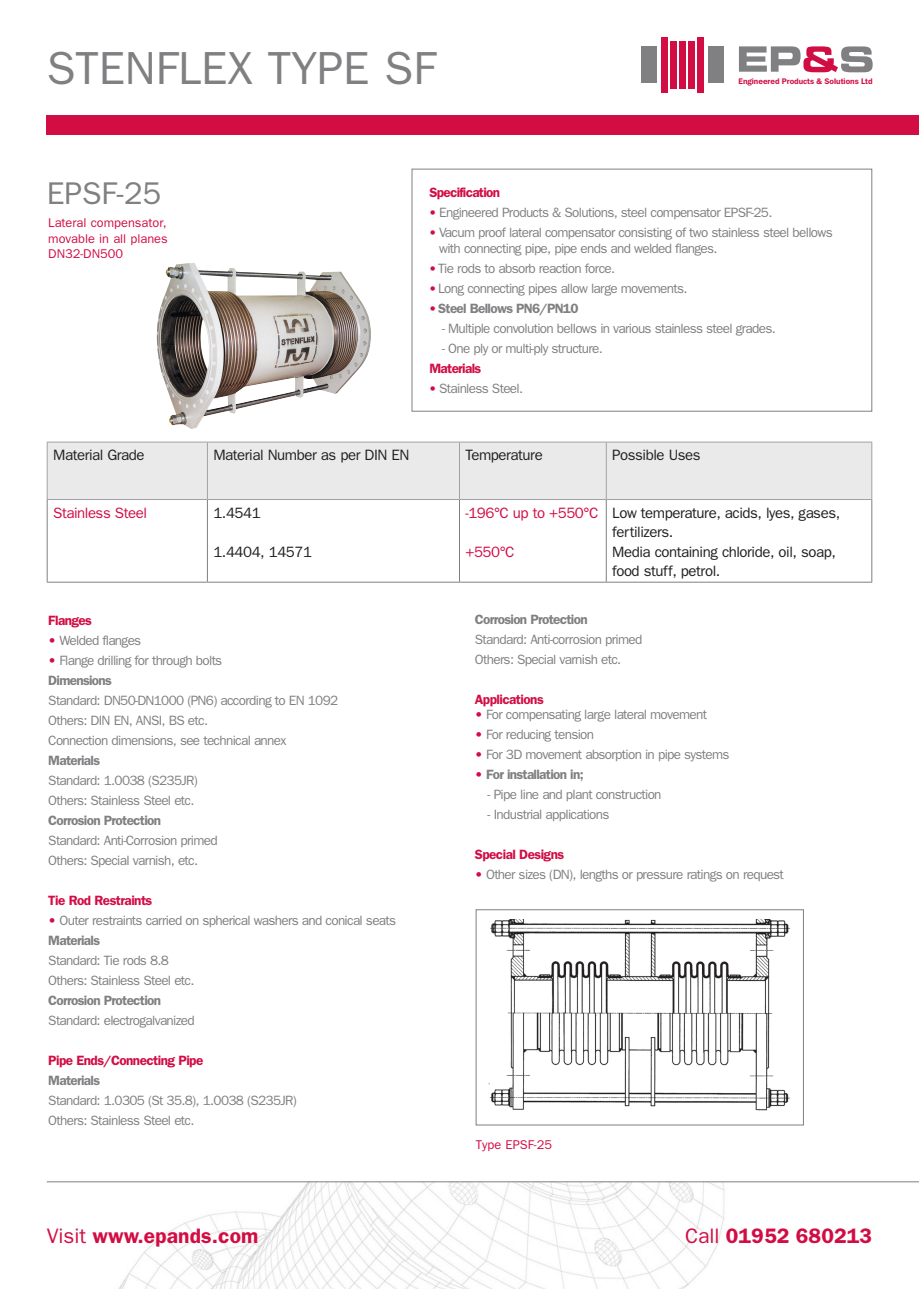
<style>
.page{position:relative;width:919px;height:1289px;background:#fff}
.page>*{position:absolute;margin:0;border:0;box-sizing:border-box;transform-origin:0 0}
.t1{font:46.5px "Franklin Gothic";color:#808083}
.t2{font:31.5px "Franklin Gothic";color:#808083}
.t3{font:600 21px "Franklin Gothic";letter-spacing:.005em;color:#d20d44}
.t4{font:15px/19.5px "Franklin Gothic";letter-spacing:-.03em;color:#231f20}
.t5{font:15px "Franklin Gothic";letter-spacing:-.03em;color:#d20d44}
.t6{font:13.5px/20px "Franklin Gothic";letter-spacing:-.05em;color:#808083}
.t7{font:600 13.5px "Franklin Gothic";letter-spacing:-.05em;color:#808083}
.t8{font:600 13.5px "Franklin Gothic";letter-spacing:-.04em;color:#d20d44}
.t9{font:12.75px/15.3px "Franklin Gothic";color:#d20d44;text-align:justify}
.t10{font:600 8.1px "Franklin Gothic IT Cby BT";color:#d20d44}
.s1{font-family:"DIN";font-weight:700;color:#d20d44}
.s2{color:#d20d44}
.s3{font-weight:600}
.s4{font-weight:400}
.s5{font-weight:400;color:#d20d44}
</style>
<div class="page">
<img style="left:46px;top:1181px;width:718px;height:107px">
<div style="left:47px;top:116px;width:871px;height:19px;background:#d20d44"></div>
<img style="left:156px;top:263px;width:215px;height:166px">
<svg style="left:739px;top:46px;width:133px;height:26px"></svg>
<div style="left:641px;top:46px;width:15px;height:37px;background:#808083"></div>
<div style="left:688px;top:41px;width:6px;height:48px;background:#d20d44"></div>
<div style="left:697px;top:37px;width:6px;height:55px;background:#d20d44"></div>
<div style="left:661px;top:37px;width:6px;height:55px;background:#d20d44"></div>
<div style="left:670px;top:41px;width:6px;height:48px;background:#d20d44"></div>
<div style="left:679px;top:41px;width:6px;height:48px;background:#d20d44"></div>
<div style="left:708px;top:46px;width:15px;height:37px;background:#808083"></div>
<hr style="left:47px;top:1181px;width:871px;height:1px;background:#808083">
<div style="left:48px;top:442px;width:823px;height:57px;background:#eaeaeb"></div>
<hr style="left:47px;top:500px;width:1px;height:82px;background:#808083">
<hr style="left:207px;top:500px;width:1px;height:82px;background:#808083">
<hr style="left:459px;top:500px;width:1px;height:82px;background:#808083">
<hr style="left:606px;top:500px;width:1px;height:82px;background:#808083">
<hr style="left:871px;top:500px;width:1px;height:82px;background:#808083">
<hr style="left:47px;top:582px;width:160px;height:1px;background:#808083">
<hr style="left:207px;top:582px;width:252px;height:1px;background:#808083">
<hr style="left:459px;top:582px;width:147px;height:1px;background:#808083">
<hr style="left:606px;top:582px;width:266px;height:1px;background:#808083">
<hr style="left:207px;top:441px;width:252px;height:1px;background:#a1a1a5">
<hr style="left:606px;top:441px;width:266px;height:1px;background:#a1a1a5">
<hr style="left:871px;top:442px;width:1px;height:57px;background:#a1a1a5">
<hr style="left:207px;top:499px;width:252px;height:1px;background:#a1a1a5">
<hr style="left:606px;top:499px;width:266px;height:1px;background:#a1a1a5">
<hr style="left:459px;top:441px;width:147px;height:1px;background:#a1a1a5">
<hr style="left:459px;top:442px;width:1px;height:57px;background:#a1a1a5">
<hr style="left:606px;top:442px;width:1px;height:57px;background:#a1a1a5">
<hr style="left:459px;top:499px;width:147px;height:1px;background:#a1a1a5">
<hr style="left:47px;top:441px;width:160px;height:1px;background:#a1a1a5">
<hr style="left:47px;top:442px;width:1px;height:57px;background:#a1a1a5">
<hr style="left:207px;top:442px;width:1px;height:57px;background:#a1a1a5">
<hr style="left:47px;top:499px;width:160px;height:1px;background:#a1a1a5">
<div style="left:411px;top:169px;width:461px;height:242px;border:1px solid #808083"></div>
<div style="left:476px;top:909px;width:327px;height:216px;background:#fff;border:1px solid #808083"></div>
<img style="left:488px;top:919px;width:302px;height:192px">
<h1 class="t1" style="left:47px;top:42px;width:390px">STENFLEX TYPE SF</h1>
<p class="t10" style="left:738px;top:76px;width:136px">Engineered Products &amp; Solutions Ltd</p>
<h2 class="t2" style="left:47px;top:175px;width:116px">EPSF-25</h2>
<p class="t9" style="left:48px;top:215px;width:121px">Lateral compensator, movable in all planes DN32-DN500</p>
<p class="t8" style="left:429px;top:185px;width:72px">Specification</p>
<p class="t6" style="left:429px;top:202px;width:344px"><span class="s1">•</span> Engineered Products &amp; Solutions, steel compensator EPSF-25.</p>
<p class="t6" style="left:439px;top:225px;width:395px;line-height:15.8px;text-indent:-10px"><span class="s1">•</span> Vacum proof lateral compensator consisting of two stainless steel bellows with connecting pipe, pipe ends and welded flanges.</p>
<p class="t6" style="left:429px;top:258px;width:187px"><span class="s1">•</span> Tie rods to absorb reaction force.</p>
<p class="t6" style="left:429px;top:278px;width:259px"><span class="s1">•</span> Long connecting pipes allow large movements.</p>
<p class="t7" style="left:429px;top:300px;width:151px"><span class="s1">•</span> Steel Bellows PN6/PN10</p>
<p class="t6" style="left:442px;top:318px;width:335px">- Multiple convolution bellows in various stainless steel grades.</p>
<p class="t6" style="left:442px;top:338px;width:162px">- One ply or multi-ply structure.</p>
<p class="t8" style="left:429px;top:361px;width:53px">Materials</p>
<p class="t6" style="left:429px;top:378px;width:95px"><span class="s1">•</span> Stainless Steel.</p>
<p class="t4" style="left:53px;top:445px;width:93px">Material Grade</p>
<p class="t4" style="left:213px;top:445px;width:197px">Material Number as per DIN EN</p>
<p class="t4" style="left:465px;top:445px;width:79px">Temperature</p>
<p class="t4" style="left:612px;top:445px;width:90px">Possible Uses</p>
<p class="t5" style="left:53px;top:504px;width:95px">Stainless Steel</p>
<p class="t4" style="left:213px;top:502px;width:49px">1.4541</p>
<p class="t4" style="left:213px;top:541px;width:100px">1.4404, 14571</p>
<p class="t8" style="left:48px;top:612px;width:45px">Flanges</p>
<p class="t6" style="left:48px;top:630px;width:94px"><span class="s2">•</span> Welded flanges</p>
<p class="t6" style="left:48px;top:650px;width:175px"><span class="s2">•</span> Flange drilling for through bolts<br><span class="s3">Dimensions</span></p>
<p class="t6" style="left:48px;top:690px;width:291px">Standard: DN50-DN1000 (PN6) according to EN 1092<br>Others: DIN EN, ANSI, BS etc.<br>Connection dimensions, see technical annex</p>
<p class="t7" style="left:48px;top:752px;width:53px">Materials</p>
<p class="t6" style="left:48px;top:770px;width:151px">Standard: 1.0038 (S235JR)<br>Others: Stainless Steel etc.</p>
<p class="t7" style="left:48px;top:812px;width:114px">Corrosion Protection</p>
<p class="t6" style="left:48px;top:830px;width:171px">Standard: Anti-Corrosion primed<br>Others: Special varnish, etc.</p>
<p class="t8" style="left:48px;top:892px;width:106px">Tie Rod Restraints</p>
<p class="t6" style="left:48px;top:910px;width:349px"><span class="s2">•</span> Outer restraints carried on spherical washers and conical seats<br><span class="s3">Materials</span></p>
<p class="t6" style="left:48px;top:950px;width:148px">Standard: Tie rods 8.8<br>Others: Stainless Steel etc.</p>
<p class="t7" style="left:48px;top:992px;width:114px">Corrosion Protection</p>
<p class="t6" style="left:48px;top:1010px;width:148px">Standard: electrogalvanized</p>
<p class="t8" style="left:48px;top:1052px;width:156px">Pipe Ends/Connecting Pipe</p>
<p class="t7" style="left:48px;top:1072px;width:53px">Materials</p>
<p class="t6" style="left:48px;top:1090px;width:250px">Standard: 1.0305 (St 35.8), 1.0038 (S235JR)<br>Others: Stainless Steel etc.</p>
<h3 class="t3" style="left:47px;top:1223px;width:213px"><span class="s4">Visit</span> www.epands.com</h3>
<p class="t5" style="left:465px;top:504px;width:134px">-196°C up to +550°C</p>
<p class="t5" style="left:465px;top:543px;width:51px">+550°C</p>
<p class="t4" style="left:612px;top:502px;width:229px">Low temperature, acids, lyes, gases, fertilizers.<br>Media containing chloride, oil, soap, food stuff, petrol.</p>
<p class="t7" style="left:475px;top:611px;width:114px">Corrosion Protection</p>
<p class="t6" style="left:475px;top:628px;width:169px">Standard: Anti-corrosion primed<br>Others: Special varnish etc.</p>
<p class="t8" style="left:475px;top:691px;width:70px">Applications</p>
<p class="t6" style="left:475px;top:704px;width:234px"><span class="s2">•</span> For compensating large lateral movement</p>
<p class="t6" style="left:475px;top:724px;width:121px"><span class="s2">•</span> For reducing tension</p>
<p class="t6" style="left:475px;top:744px;width:256px"><span class="s2">•</span> For 3D movement absorption in pipe systems</p>
<p class="t7" style="left:475px;top:766px;width:110px"><span class="s5">•</span> For installation in;</p>
<p class="t6" style="left:487px;top:784px;width:175px">- Pipe line and plant construction</p>
<p class="t6" style="left:487px;top:804px;width:123px">- Industrial applications</p>
<p class="t8" style="left:475px;top:846px;width:91px">Special Designs</p>
<p class="t6" style="left:475px;top:864px;width:310px"><span class="s2">•</span> Other sizes (DN), lengths or pressure ratings on request</p>
<p class="t9" style="left:476px;top:1136px;width:78px">Type EPSF-25</p>
<h3 class="t3" style="left:685px;top:1223px;width:189px"><span class="s4">Call</span> 01952 680213</h3>
</div>
